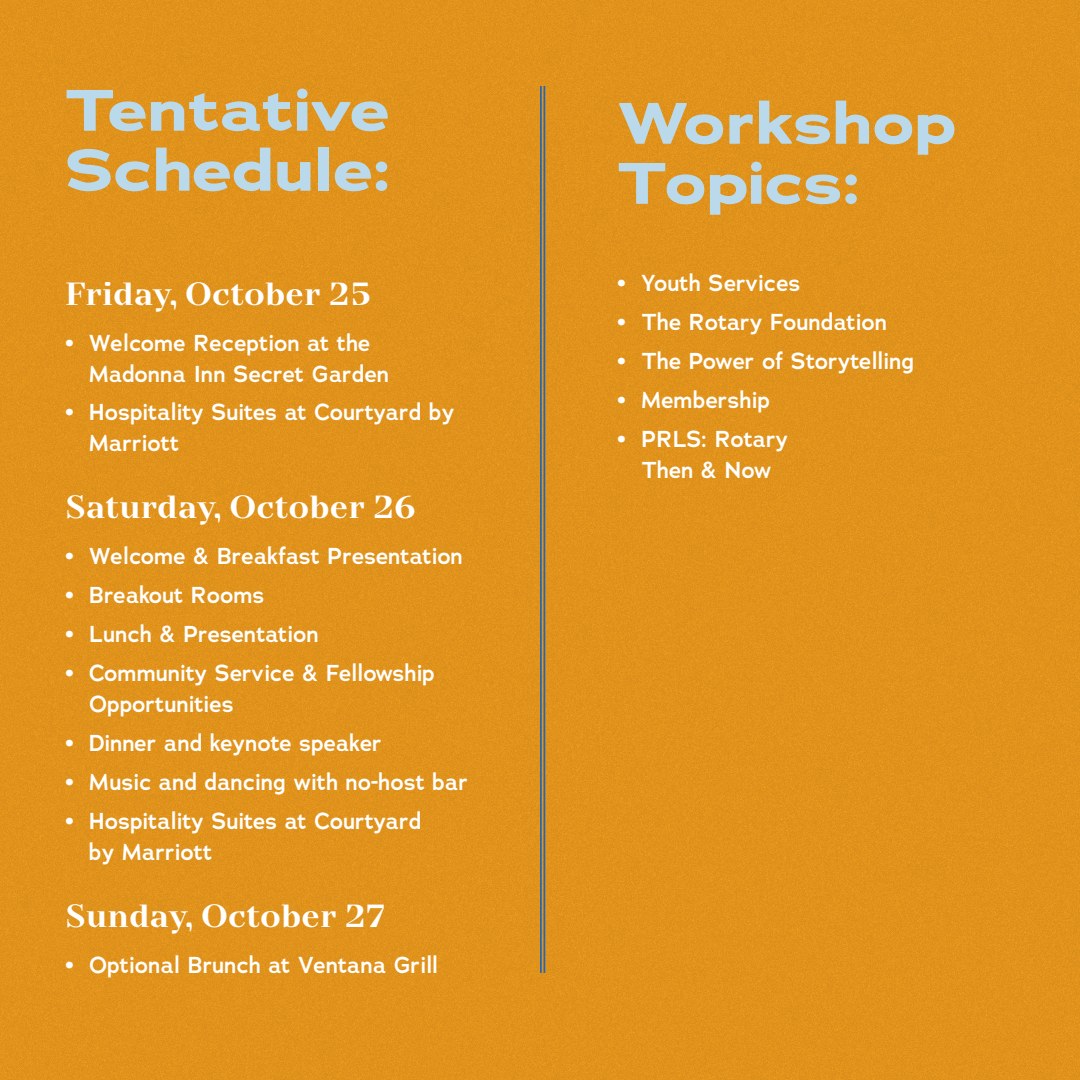
<style>
.page{position:relative;width:1080px;height:1080px;background:#e0921c}
.page>*{position:absolute;margin:0;border:0;box-sizing:border-box;transform-origin:0 0}
.t1{font:700 58.2px/60px "Adrianna Extended";color:#badaec}
.t2{font:700 32px "TT Nooks";color:#fff}
.t3{font:600 23px/31px "Adrianna";color:#fff}
</style>
<div class="page">
<hr style="left:544px;top:86px;width:1px;height:887px;background:#2567b3">
<hr style="left:540px;top:86px;width:2px;height:887px;background:#2567b3">
<h1 class="t1" style="left:65px;top:81px;width:329px">Tentative<br>Schedule:</h1>
<h2 class="t2" style="left:65px;top:274px;width:308px">Friday, October 25</h2>
<p class="t3" style="left:89px;top:327px;width:302px;text-indent:-24px">• Welcome Reception at the<br>Madonna Inn Secret Garden</p>
<p class="t3" style="left:89px;top:397px;width:367px;text-indent:-24px">• Hospitality Suites at Courtyard by<br>Marriott</p>
<h2 class="t2" style="left:65px;top:488px;width:352px">Saturday, October 26</h2>
<p class="t3" style="left:65px;top:541px;width:400px">• Welcome &amp; Breakfast Presentation</p>
<p class="t3" style="left:65px;top:580px;width:201px">• Breakout Rooms</p>
<p class="t3" style="left:65px;top:619px;width:255px">• Lunch &amp; Presentation</p>
<p class="t3" style="left:89px;top:658px;width:348px;text-indent:-24px">• Community Service &amp; Fellowship<br>Opportunities</p>
<p class="t3" style="left:65px;top:728px;width:318px">• Dinner and keynote speaker</p>
<p class="t3" style="left:65px;top:767px;width:405px">• Music and dancing with no-host bar</p>
<p class="t3" style="left:89px;top:806px;width:334px;text-indent:-24px">• Hospitality Suites at Courtyard by Marriott</p>
<h2 class="t2" style="left:65px;top:897px;width:322px">Sunday, October 27</h2>
<p class="t3" style="left:65px;top:950px;width:375px">• Optional Brunch at Ventana Grill</p>
<h1 class="t1" style="left:617px;top:94px;width:341px">Workshop<br>Topics:</h1>
<p class="t3" style="left:617px;top:268px;width:185px">• Youth Services</p>
<p class="t3" style="left:617px;top:307px;width:271px">• The Rotary Foundation</p>
<p class="t3" style="left:617px;top:346px;width:298px">• The Power of Storytelling</p>
<p class="t3" style="left:617px;top:385px;width:154px">• Membership</p>
<p class="t3" style="left:617px;top:424px;width:173px;text-align:center">• PRLS: Rotary<br>Then &amp; Now</p>
</div>
